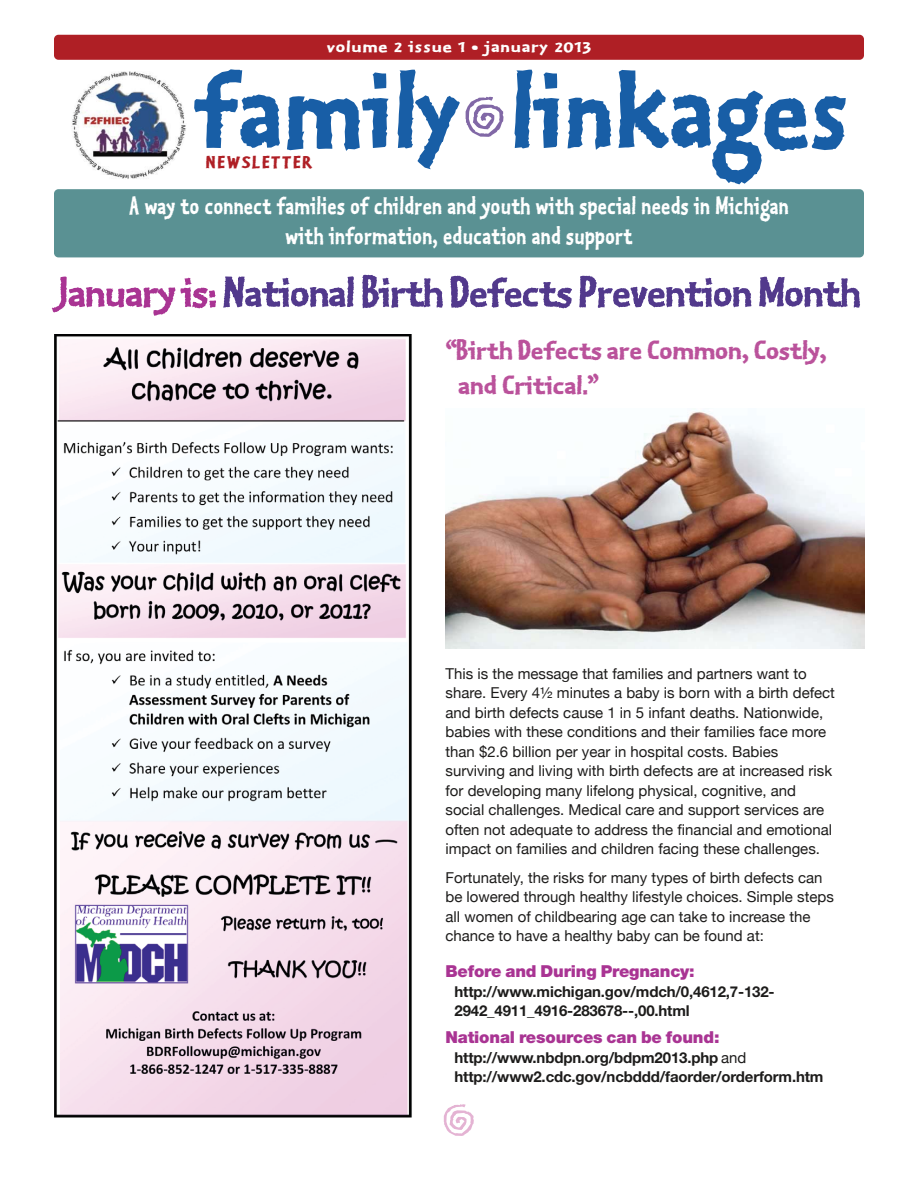
<style>
.page{position:relative;width:918px;height:1188px;background:#fff}
.page>*{position:absolute;margin:0;border:0;box-sizing:border-box;transform-origin:0 0}
.t1{font:120px "Kosmik Bold One";color:#185ea6;scale:1.1 1}
.t2{font:52.2px "Kosmik Glyphs";color:#e4b3d3;scale:1.1 1}
.t3{font:45px "Kosmik Bold Two";letter-spacing:-.025em;color:#52398c;scale:1.2 1}
.t4{font:28.5px/34.5px "Kosmik Bold Two";letter-spacing:-.01em;color:#ba529b;scale:1.25 1}
.t5{font:27px/30px "Kosmik Bold Two";letter-spacing:.01em;color:#fff;text-align:center;scale:.95 1}
.t6{font:18px "Kosmik Bold One";letter-spacing:.03em;color:#fff;scale:1.4 1}
.t7{font:18px "Kosmik Bold One";letter-spacing:.06em;color:#af1f25;scale:1.4 1}
.t8{font:900 16.5px "Helvetica Neue";letter-spacing:-.01em;color:#a93493}
.t9{font:15px/19.5px "Helvetica Neue";color:#1d1c1b}
.t10{font:700 15px "Helvetica Neue";letter-spacing:-.01em;color:#1d1c1b}
.s1{font-size:12px}
.s2{font-family:"Kosmik Glyphs";font-size:66px;color:#8168a6}
.s3{color:#a93493}
.s4{font-weight:400}
</style>
<div class="page">
<img style="left:71px;top:67px;width:116px;height:116px;border-radius:50%">
<div style="left:54px;top:189px;width:810px;height:68px;background:#5a9193;border-radius:4px"></div>
<div style="left:54px;top:35px;width:810px;height:25px;background:#af1f25;border-radius:5px"></div>
<img style="left:54px;top:335px;width:358px;height:783px">
<img style="left:446px;top:410px;width:418px;height:238px">
<p class="t6" style="left:327px;top:35px;width:190px">volume 2 issue 1 <span class="s1">•</span> january 2013</p>
<p class="t1" style="left:194px;top:35px;width:599px">family<span class="s2">i</span>linkages</p>
<p class="t7" style="left:205px;top:152px;width:78px">NEWSLETTER</p>
<p class="t5" style="left:129px;top:194px;width:696px">A way to connect families of children and youth with special needs in Michigan with information, education and support</p>
<h1 class="t3" style="left:57px;top:276px;width:671px"><span class="s3">January is:</span> National Birth Defects Prevention Month</h1>
<h2 class="t4" style="left:458px;top:337px;width:296px;text-indent:-13px">“Birth Defects are Common, Costly, and Critical.”</h2>
<p class="t9" style="left:446px;top:663px;width:391px">This is the message that families and partners want to share. Every 4½ minutes a baby is born with a birth defect and birth defects cause 1 in 5 infant deaths. Nationwide, babies with these conditions and their families face more than $2.6 billion per year in hospital costs. Babies surviving and living with birth defects are at increased risk for developing many lifelong physical, cognitive, and social challenges. Medical care and support services are often not adequate to address the financial and emotional impact on families and children facing these challenges.</p>
<p class="t9" style="left:446px;top:867px;width:390px">Fortunately, the risks for many types of birth defects can be lowered through healthy lifestyle choices. Simple steps all women of childbearing age can take to increase the chance to have a healthy baby can be found at:</p>
<h4 class="t8" style="left:446px;top:966px;width:251px">Before and During Pregnancy:</h4>
<p class="t10" style="left:455px;top:986px;width:322px">http://www.michigan.gov/mdch/0,4612,7-132-</p>
<p class="t10" style="left:455px;top:1006px;width:237px">2942_4911_4916-283678--,00.html</p>
<h4 class="t8" style="left:446px;top:1032px;width:276px">National resources can be found:</h4>
<p class="t10" style="left:455px;top:1052px;width:293px">http://www.nbdpn.org/bdpm2013.php <span class="s4">and</span></p>
<p class="t10" style="left:455px;top:1072px;width:371px">http://www2.cdc.gov/ncbddd/faorder/orderform.htm</p>
<p class="t2" style="left:441px;top:1093px;width:34px">i</p>
</div>
